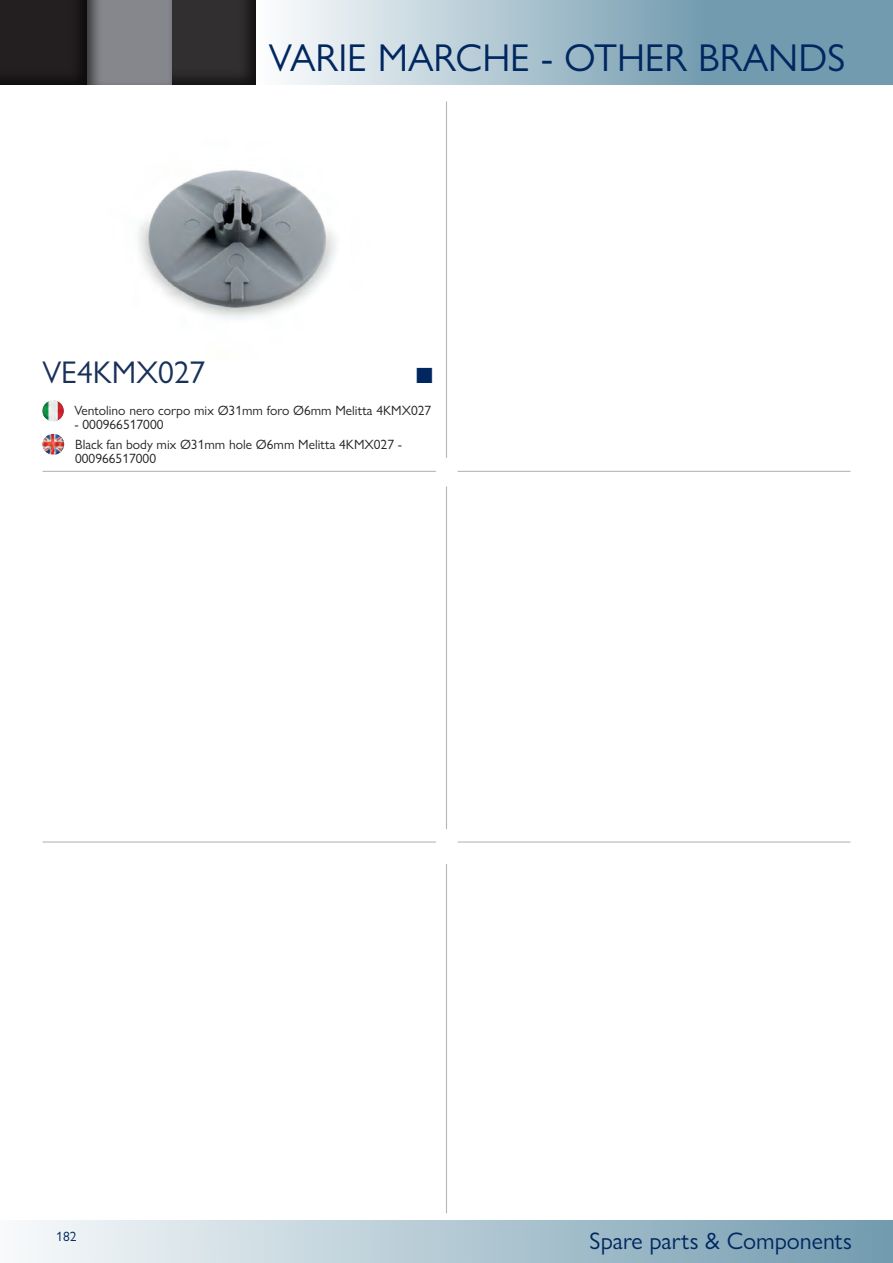
<style>
.page{position:relative;width:893px;height:1263px;background:#fff}
.page>*{position:absolute;margin:0;border:0;box-sizing:border-box;transform-origin:0 0}
.t1{font:39px "Gill Sans Nova";color:#002760}
.t2{font:31.5px "Gill Sans Nova";color:#18315a}
.t3{font:24px "Gill Sans Nova";color:#002760}
.t4{font:13.5px/13.5px "Gill Sans Nova";color:#231f20}
.t5{font:13.5px "Gill Sans Nova";color:#002760}
</style>
<div class="page">
<svg style="left:287px;top:0;width:606px;height:85px;background:#9fbbc8"></svg>
<div style="left:169px;top:0;width:88px;height:86px;background:#231f20;opacity:.75"></div>
<div style="left:84px;top:0;width:88px;height:87px;background:#231f20;opacity:.75"></div>
<div style="left:0;top:0;width:88px;height:86px;background:#231f20"></div>
<div style="left:0;top:1220px;width:893px;height:43px;background:linear-gradient(to right,#f8fafb,#729baf)"></div>
<img style="left:138px;top:170px;width:198px;height:149px">
<img style="left:43px;top:434px;width:21px;height:20px">
<img style="left:43px;top:400px;width:21px;height:21px;border-radius:10px">
<hr style="left:446px;top:101px;width:1px;height:357px;background:#85888d">
<hr style="left:458px;top:471px;width:392px;height:1px;background:#85888d">
<hr style="left:43px;top:471px;width:393px;height:1px;background:#85888d">
<hr style="left:458px;top:841px;width:392px;height:1px;background:#85888d">
<hr style="left:43px;top:841px;width:393px;height:1px;background:#85888d">
<hr style="left:446px;top:486px;width:1px;height:343px;background:#85888d">
<hr style="left:446px;top:864px;width:1px;height:349px;background:#85888d">
<h1 class="t1" style="left:269px;top:34px;width:578px">VARIE MARCHE - OTHER BRANDS</h1>
<h2 class="t2" style="left:43px;top:353px;width:164px">VE4KMX027</h2>
<p class="t4" style="left:74px;top:404px;width:358px">Ventolino nero corpo mix Ø31mm foro Ø6mm Melitta 4KMX027</p>
<p class="t4" style="left:74px;top:417px;width:91px">- 000966517000</p>
<p class="t4" style="left:75px;top:438px;width:328px">Black fan body mix Ø31mm hole Ø6mm Melitta 4KMX027 -<br>000966517000</p>
<p class="t5" style="left:56px;top:1228px;width:22px">182</p>
<h3 class="t3" style="left:590px;top:1226px;width:264px">Spare parts &amp; Components</h3>
</div>
